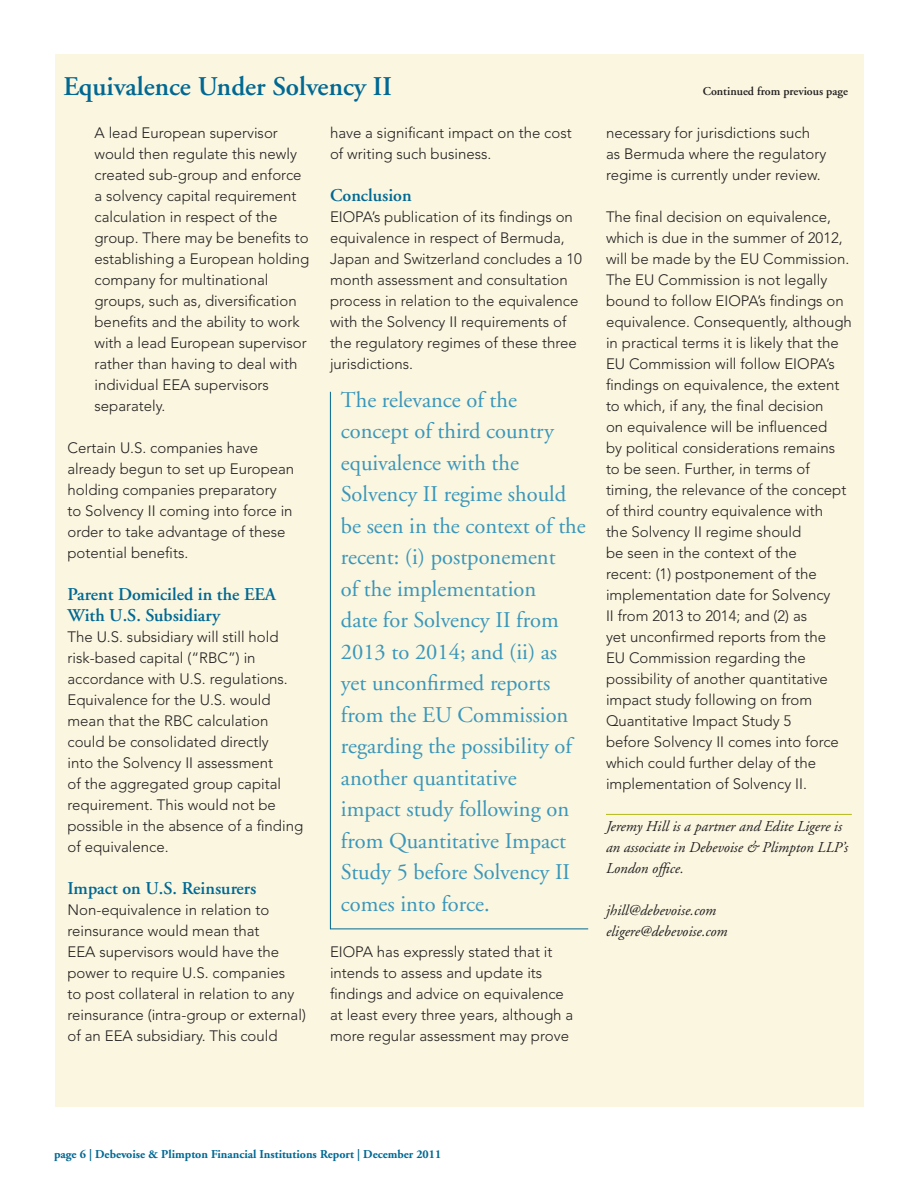
<style>
.page{position:relative;width:918px;height:1188px;background:#fff}
.page>*{position:absolute;margin:0;border:0;box-sizing:border-box;transform-origin:0 0}
.t1{font:700 36px "Adobe Garamond";color:#006893}
.Article_Title__cont{font:600 27px "Adobe Garamond";color:#006893}
.Callout{font:22.5px/31.5px "Adobe Garamond";color:#3996ba}
.Subhead{font:600 18px/21px "Adobe Garamond";color:#006893}
.Body{font:300 15px/21px "Avenir";color:#231f20}
.End_Credit__line_abo{font:italic 15px/21px "Adobe Garamond";color:#231f20}
.t2{font:700 12px "Adobe Garamond";color:#006893}
.Article_Title__cont-2{font:600 12px "Adobe Garamond";color:#231f20}
</style>
<div class="page">
<div style="left:56px;top:54px;width:808px;height:1053px;background:#faf6e0"></div>
<hr style="left:606px;top:814px;width:246px;height:1px;background:#b3bb1d">
<hr style="left:330px;top:392px;width:1px;height:537px;background:#006893">
<hr style="left:330px;top:929px;width:258px;height:1px;background:#006893">
<h1 class="t1" style="left:66px;top:69px;width:177px">Article Title</h1>
<p class="Article_Title__cont" style="left:63px;top:72px;width:254px">Article Titl Continued</p>
<p class="Article_Title__cont" style="left:63px;top:72px;width:330px">Equivalence Under Solvency II</p>
<p class="Article_Title__cont-2" style="left:703px;top:84px;width:147px">Continued from previous page</p>
<p class="Body" style="left:94px;top:122px;width:216px">A lead European supervisor would then regulate this newly created sub-group and enforce a solvency capital requirement calculation in respect of the group. There may be benefits to establishing a European holding company for multinational groups, such as, diversification benefits and the ability to work with a lead European supervisor rather than having to deal with individual EEA supervisors separately.</p>
<p class="Body" style="left:68px;top:437px;width:228px">Certain U.S. companies have already begun to set up European holding companies preparatory to Solvency II coming into force in order to take advantage of these potential benefits.</p>
<p class="Subhead" style="left:68px;top:584px;width:210px">Parent Domiciled in the EEA<br>With U.S. Subsidiary</p>
<p class="Body" style="left:68px;top:626px;width:237px">The U.S. subsidiary will still hold risk-based capital (“RBC”) in accordance with U.S. regulations.<br>Equivalence for the U.S. would mean that the RBC calculation could be consolidated directly<br>into the Solvency II assessment<br>of the aggregated group capital requirement. This would not be possible in the absence of a finding of equivalence.</p>
<p class="Subhead" style="left:68px;top:878px;width:190px">Impact on U.S. Reinsurers</p>
<p class="Body" style="left:68px;top:899px;width:240px">Non-equivalence in relation to reinsurance would mean that<br>EEA supervisors would have the power to require U.S. companies<br>to post collateral in relation to any reinsurance (intra-group or external) of an EEA subsidiary. This could</p>
<p class="Body" style="left:330px;top:122px;width:243px">have a significant impact on the cost of writing such business.</p>
<p class="Subhead" style="left:330px;top:185px;width:83px">Conclusion</p>
<p class="Body" style="left:330px;top:206px;width:254px">EIOPA’s publication of its findings on equivalence in respect of Bermuda, Japan and Switzerland concludes a 10 month assessment and consultation process in relation to the equivalence with the Solvency II requirements of the regulatory regimes of these three jurisdictions.</p>
<p class="Callout" style="left:341px;top:384px;width:246px">The relevance of the concept of third country equivalence with the<br>Solvency II regime should be seen in the context of the recent: (i) postponement<br>of the implementation<br>date for Solvency II from<br>2013 to 2014; and (ii) as yet unconfirmed reports from the EU Commission regarding the possibility of another quantitative<br>impact study following on from Quantitative Impact<br>Study 5 before Solvency II comes into force.</p>
<p class="Body" style="left:330px;top:941px;width:245px">EIOPA has expressly stated that it intends to assess and update its findings and advice on equivalence at least every three years, although a more regular assessment may prove</p>
<p class="Body" style="left:606px;top:122px;width:222px">necessary for jurisdictions such as Bermuda where the regulatory regime is currently under review.</p>
<p class="Body" style="left:606px;top:206px;width:247px">The final decision on equivalence, which is due in the summer of 2012, will be made by the EU Commission.<br>The EU Commission is not legally bound to follow EIOPA’s findings on equivalence. Consequently, although in practical terms it is likely that the EU Commission will follow EIOPA’s findings on equivalence, the extent to which, if any, the final decision<br>on equivalence will be influenced<br>by political considerations remains to be seen. Further, in terms of timing, the relevance of the concept of third country equivalence with<br>the Solvency II regime should<br>be seen in the context of the<br>recent: (1) postponement of the implementation date for Solvency<br>II from 2013 to 2014; and (2) as<br>yet unconfirmed reports from the<br>EU Commission regarding the possibility of another quantitative impact study following on from Quantitative Impact Study 5<br>before Solvency II comes into force which could further delay of the implementation of Solvency II.</p>
<p class="End_Credit__line_abo" style="left:606px;top:816px;width:244px">Jeremy Hill is a partner and Edite Ligere is an associate in Debevoise &amp; Plimpton LLP’s<br>London office.</p>
<p class="End_Credit__line_abo" style="left:606px;top:900px;width:123px">jhill@debevoise.com eligere@debevoise.com</p>
<p class="t2" style="left:54px;top:1148px;width:389px">page 6 | Debevoise &amp; Plimpton Financial Institutions Report | December 2011</p>
</div>
